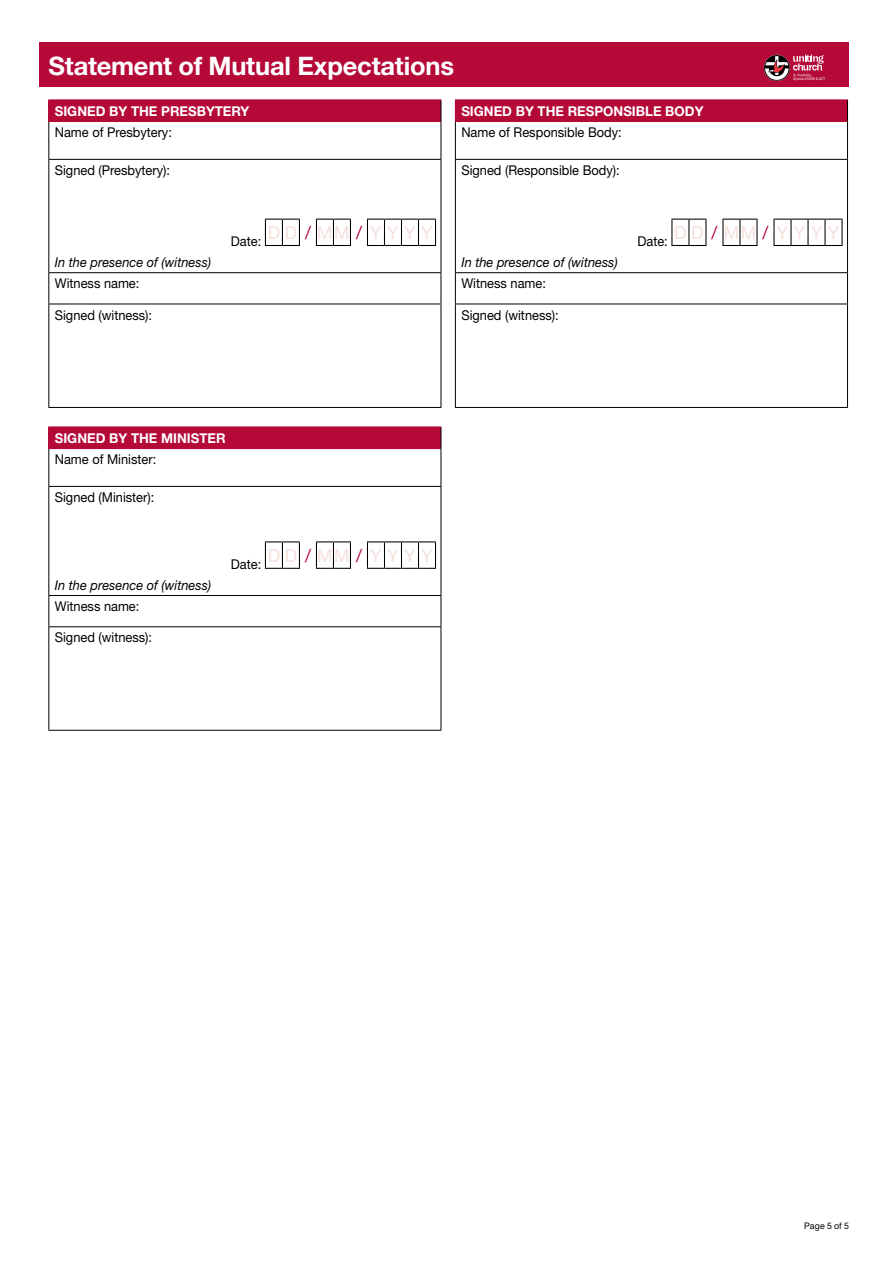
<style>
.page{position:relative;width:893px;height:1263px;background:#fff}
.page>*{position:absolute;margin:0;border:0;box-sizing:border-box;transform-origin:0 0}
.t1{font:700 25.5px "Helvetica Neue LT Std";letter-spacing:-.01em;color:#fff}
.t2{font:18px "Helvetica Neue LT Std";letter-spacing:.315em;color:#f5e0dc}
.t3{font:13.5px "Helvetica Neue LT Std";color:#000;scale:.95 1}
.t4{font:italic 13.5px "Helvetica Neue LT Std";color:#000;scale:.95 1}
.t5{font:700 13.5px "Helvetica Neue LT Std";color:#fff}
.t6{font:9px "Helvetica Neue LT Std";letter-spacing:.01em;color:#000}
.s1{color:#b50938}
</style>
<div class="page">
<div style="left:40px;top:43px;width:809px;height:44px;background:#b50938"></div>
<svg style="left:764px;top:54px;width:61px;height:27px"></svg>
<div style="left:455px;top:100px;width:392px;height:22px;background:#b50938"></div>
<hr style="left:455px;top:99px;width:393px;height:1px;background:#b50938">
<svg style="left:847px;top:100px;width:1px;height:22px"></svg>
<hr style="left:455px;top:122px;width:1px;height:37px;background:#000">
<hr style="left:847px;top:122px;width:1px;height:37px;background:#000">
<hr style="left:455px;top:159px;width:393px;height:1px;background:#000">
<hr style="left:455px;top:160px;width:1px;height:112px;background:#000">
<hr style="left:847px;top:160px;width:1px;height:112px;background:#000">
<hr style="left:455px;top:272px;width:393px;height:1px;background:#000">
<hr style="left:455px;top:273px;width:1px;height:31px;background:#000">
<hr style="left:847px;top:273px;width:1px;height:31px;background:#000">
<hr style="left:455px;top:304px;width:393px;height:1px;background:#000">
<hr style="left:455px;top:304px;width:1px;height:103px;background:#000">
<hr style="left:847px;top:304px;width:1px;height:103px;background:#000">
<hr style="left:455px;top:407px;width:393px;height:1px;background:#000">
<svg style="left:671px;top:219px;width:172px;height:27px"></svg>
<div style="left:49px;top:100px;width:392px;height:22px;background:#b50938"></div>
<hr style="left:48px;top:99px;width:393px;height:1px;background:#b50938">
<svg style="left:48px;top:100px;width:1px;height:21px"></svg>
<hr style="left:48px;top:121px;width:393px;height:1px;background:#b50938">
<svg style="left:441px;top:100px;width:1px;height:22px"></svg>
<hr style="left:48px;top:122px;width:1px;height:37px;background:#000">
<hr style="left:441px;top:122px;width:1px;height:37px;background:#000">
<hr style="left:48px;top:159px;width:393px;height:1px;background:#000">
<hr style="left:48px;top:160px;width:1px;height:112px;background:#000">
<hr style="left:441px;top:160px;width:1px;height:112px;background:#000">
<hr style="left:48px;top:272px;width:393px;height:1px;background:#000">
<hr style="left:48px;top:273px;width:1px;height:31px;background:#000">
<hr style="left:441px;top:273px;width:1px;height:31px;background:#000">
<hr style="left:48px;top:304px;width:393px;height:1px;background:#000">
<hr style="left:48px;top:304px;width:1px;height:103px;background:#000">
<hr style="left:441px;top:304px;width:1px;height:103px;background:#000">
<hr style="left:48px;top:407px;width:393px;height:1px;background:#000">
<svg style="left:265px;top:219px;width:171px;height:27px"></svg>
<div style="left:49px;top:427px;width:392px;height:22px;background:#b50938"></div>
<svg style="left:48px;top:427px;width:1px;height:21px"></svg>
<hr style="left:48px;top:448px;width:393px;height:1px;background:#b50938">
<svg style="left:441px;top:427px;width:1px;height:22px"></svg>
<hr style="left:48px;top:449px;width:1px;height:37px;background:#000">
<hr style="left:441px;top:449px;width:1px;height:37px;background:#000">
<hr style="left:48px;top:486px;width:393px;height:1px;background:#000">
<hr style="left:48px;top:487px;width:1px;height:108px;background:#000">
<hr style="left:441px;top:487px;width:1px;height:108px;background:#000">
<hr style="left:48px;top:595px;width:393px;height:1px;background:#000">
<hr style="left:48px;top:596px;width:1px;height:30px;background:#000">
<hr style="left:441px;top:596px;width:1px;height:30px;background:#000">
<hr style="left:48px;top:626px;width:393px;height:1px;background:#000">
<hr style="left:48px;top:627px;width:1px;height:103px;background:#000">
<hr style="left:441px;top:627px;width:1px;height:103px;background:#000">
<hr style="left:48px;top:730px;width:393px;height:1px;background:#000">
<svg style="left:265px;top:541px;width:171px;height:28px"></svg>
<h1 class="t1" style="left:48px;top:50px;width:407px">Statement of Mutual Expectations</h1>
<p class="t5" style="left:55px;top:102px;width:196px">SIGNED BY THE PRESBYTERY</p>
<p class="t3" style="left:55px;top:124px;width:125px">Name of Presbytery:</p>
<p class="t3" style="left:55px;top:162px;width:123px">Signed (Presbytery):</p>
<p class="t5" style="left:461px;top:102px;width:244px">SIGNED BY THE RESPONSIBLE BODY</p>
<p class="t3" style="left:461px;top:124px;width:170px">Name of Responsible Body:</p>
<p class="t3" style="left:461px;top:162px;width:168px">Signed (Responsible Body):</p>
<p class="t4" style="left:55px;top:254px;width:166px">In the presence of (witness)</p>
<p class="t3" style="left:55px;top:275px;width:91px">Witness name:</p>
<p class="t3" style="left:55px;top:307px;width:104px">Signed (witness):</p>
<h2 class="t2" style="left:231px;top:222px;width:203px"><sub>Date:</sub> DD <span class="s1">/</span>MM<span class="s1">/</span> YYYY</h2>
<p class="t4" style="left:461px;top:254px;width:166px">In the presence of (witness)</p>
<p class="t3" style="left:461px;top:275px;width:91px">Witness name:</p>
<p class="t3" style="left:461px;top:307px;width:104px">Signed (witness):</p>
<h2 class="t2" style="left:637px;top:222px;width:203px"><sub>Date:</sub> DD <span class="s1">/</span>MM<span class="s1">/</span> YYYY</h2>
<p class="t5" style="left:55px;top:429px;width:172px">SIGNED BY THE MINISTER</p>
<p class="t3" style="left:55px;top:451px;width:108px">Name of Minister:</p>
<p class="t3" style="left:55px;top:489px;width:106px">Signed (Minister):</p>
<p class="t4" style="left:55px;top:577px;width:166px">In the presence of (witness)</p>
<p class="t3" style="left:55px;top:598px;width:91px">Witness name:</p>
<p class="t3" style="left:55px;top:629px;width:104px">Signed (witness):</p>
<h2 class="t2" style="left:231px;top:544px;width:203px"><sub>Date:</sub> DD <span class="s1">/</span>MM<span class="s1">/</span> YYYY</h2>
<p class="t6" style="left:804px;top:1220px;width:46px">Page 5 of 5</p>
</div>
